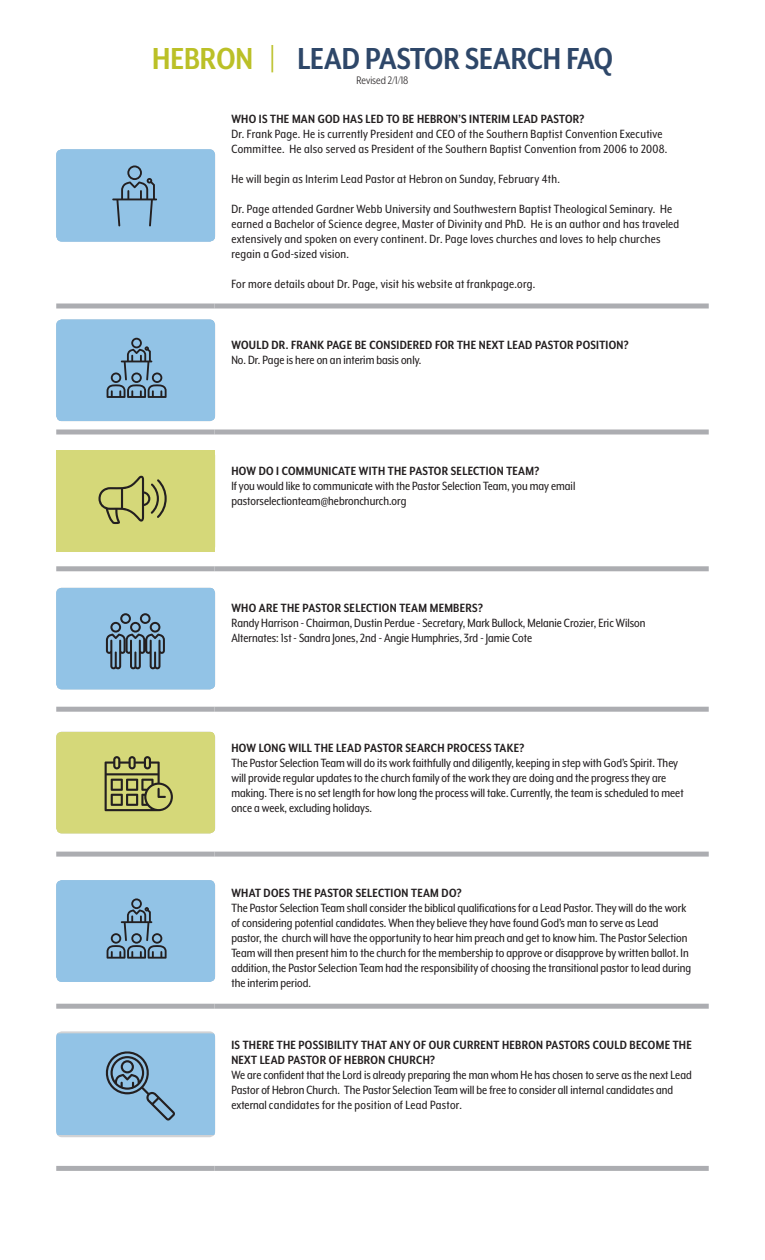
<style>
.page{position:relative;width:765px;height:1260px;background:#fff}
.page>*{position:absolute;margin:0;border:0;box-sizing:border-box;transform-origin:0 0}
.t1{font:700 35px "Mr Eaves XL Mod Nar OT";color:#2e4769}
.t2{font:13.75px/15px "Mr Eaves XL Mod Nar OT";color:#231f20}
.t3{font:13.75px/15px "Mr Eaves XL Mod Nar OT";letter-spacing:.02em;color:#231f20}
.t4{font:700 13.75px "Mr Eaves XL Mod Nar OT";letter-spacing:.02em;color:#231f20}
.t5{font:12.5px "Mr Eaves XL Mod Nar OT";color:#231f20}
.s1{color:#bbc027}
.s2{font-weight:700}
</style>
<div class="page">
<div style="left:56px;top:303px;width:159px;height:5px;background:#acadb1"></div>
<div style="left:215px;top:303px;width:494px;height:5px;background:#acadb1"></div>
<div style="left:56px;top:429px;width:159px;height:5px;background:#acadb1"></div>
<div style="left:215px;top:429px;width:494px;height:5px;background:#acadb1"></div>
<div style="left:56px;top:566px;width:159px;height:5px;background:#acadb1"></div>
<div style="left:215px;top:566px;width:494px;height:5px;background:#acadb1"></div>
<div style="left:56px;top:707px;width:159px;height:5px;background:#acadb1"></div>
<div style="left:215px;top:707px;width:494px;height:5px;background:#acadb1"></div>
<div style="left:56px;top:852px;width:159px;height:5px;background:#acadb1"></div>
<div style="left:215px;top:852px;width:494px;height:5px;background:#acadb1"></div>
<div style="left:56px;top:1004px;width:159px;height:5px;background:#acadb1"></div>
<div style="left:215px;top:1004px;width:494px;height:5px;background:#acadb1"></div>
<div style="left:56px;top:1166px;width:159px;height:5px;background:#acadb1"></div>
<div style="left:215px;top:1166px;width:494px;height:5px;background:#acadb1"></div>
<div style="left:56px;top:450px;width:159px;height:102px;background:#d5d879;border-radius:6px"></div>
<svg style="left:98px;top:476px;width:69px;height:48px"></svg>
<div style="left:56px;top:149px;width:159px;height:93px;background:#92c3e6"></div>
<svg style="left:56px;top:588px;width:159px;height:101px;background:#8ab8d8"></svg>
<svg style="left:56px;top:880px;width:159px;height:102px;background:#8cbadb"></svg>
<svg style="left:56px;top:732px;width:159px;height:101px;background:#c7c972"></svg>
<svg style="left:56px;top:320px;width:159px;height:101px;background:#8cbadb"></svg>
<div style="left:56px;top:1031px;width:159px;height:106px;background:#d1d2d4;border-radius:6px"></div>
<svg style="left:56px;top:1033px;width:159px;height:102px;background:#8cbadb"></svg>
<p class="t1" style="left:152px;top:41px;width:462px"><span class="s1">HEBRON |</span> LEAD PASTOR SEARCH FAQ</p>
<p class="t5" style="left:357px;top:74px;width:53px">Revised 2/1/18</p>
<p class="t3" style="left:231px;top:112px;width:438px"><span class="s2">WHO IS THE MAN GOD HAS LED TO BE HEBRON’S INTERIM LEAD PASTOR?<br></span>Dr. Frank Page. He is currently President and CEO of the Southern Baptist Convention Executive<br>Committee. He also served as President of the Southern Baptist Convention from 2006 to 2008.</p>
<p class="t3" style="left:231px;top:172px;width:330px">He will begin as Interim Lead Pastor at Hebron on Sunday, February 4th.</p>
<p class="t3" style="left:231px;top:202px;width:449px">Dr. Page attended Gardner Webb University and Southwestern Baptist Theological Seminary. He earned a Bachelor of Science degree, Master of Divinity and PhD. He is an author and has traveled extensively and spoken on every continent. Dr. Page loves churches and loves to help churches regain a God-sized vision.</p>
<p class="t3" style="left:231px;top:277px;width:305px">For more details about Dr. Page, visit his website at frankpage.org.</p>
<p class="t4" style="left:231px;top:338px;width:399px">WOULD DR. FRANK PAGE BE CONSIDERED FOR THE NEXT LEAD PASTOR POSITION?</p>
<p class="t2" style="left:231px;top:352px;width:192px">No. Dr. Page is here on an interim basis only.</p>
<p class="t4" style="left:231px;top:464px;width:309px">HOW DO I COMMUNICATE WITH THE PASTOR SELECTION TEAM?</p>
<p class="t2" style="left:231px;top:478px;width:345px">If you would like to communicate with the Pastor Selection Team, you may email pastorselectionteam@hebronchurch.org</p>
<p class="t4" style="left:231px;top:601px;width:253px">WHO ARE THE PASTOR SELECTION TEAM MEMBERS?</p>
<p class="t2" style="left:231px;top:615px;width:416px">Randy Harrison - Chairman, Dustin Perdue - Secretary, Mark Bullock, Melanie Crozier, Eric Wilson<br>Alternates: 1st - Sandra Jones, 2nd - Angie Humphries, 3rd - Jamie Cote</p>
<p class="t2" style="left:231px;top:740px;width:454px"><span class="s2">HOW LONG WILL THE LEAD PASTOR SEARCH PROCESS TAKE?<br></span>The Pastor Selection Team will do its work faithfully and diligently, keeping in step with God’s Spirit. They will provide regular updates to the church family of the work they are doing and the progress they are making. There is no set length for how long the process will take. Currently, the team is scheduled to meet once a week, excluding holidays.</p>
<p class="t2" style="left:231px;top:885px;width:461px"><span class="s2">WHAT DOES THE PASTOR SELECTION TEAM DO?<br></span>The Pastor Selection Team shall consider the biblical qualifications for a Lead Pastor. They will do the work of considering potential candidates. When they believe they have found God’s man to serve as Lead pastor, the church will have the opportunity to hear him preach and get to know him. The Pastor Selection Team will then present him to the church for the membership to approve or disapprove by written ballot. In addition, the Pastor Selection Team had the responsibility of choosing the transitional pastor to lead during the interim period.</p>
<p class="t2" style="left:231px;top:1037px;width:462px"><span class="s2">IS THERE THE POSSIBILITY THAT ANY OF OUR CURRENT HEBRON PASTORS COULD BECOME THE NEXT LEAD PASTOR OF HEBRON CHURCH?<br></span>We are confident that the Lord is already preparing the man whom He has chosen to serve as the next Lead Pastor of Hebron Church. The Pastor Selection Team will be free to consider all internal candidates and external candidates for the position of Lead Pastor.</p>
</div>
